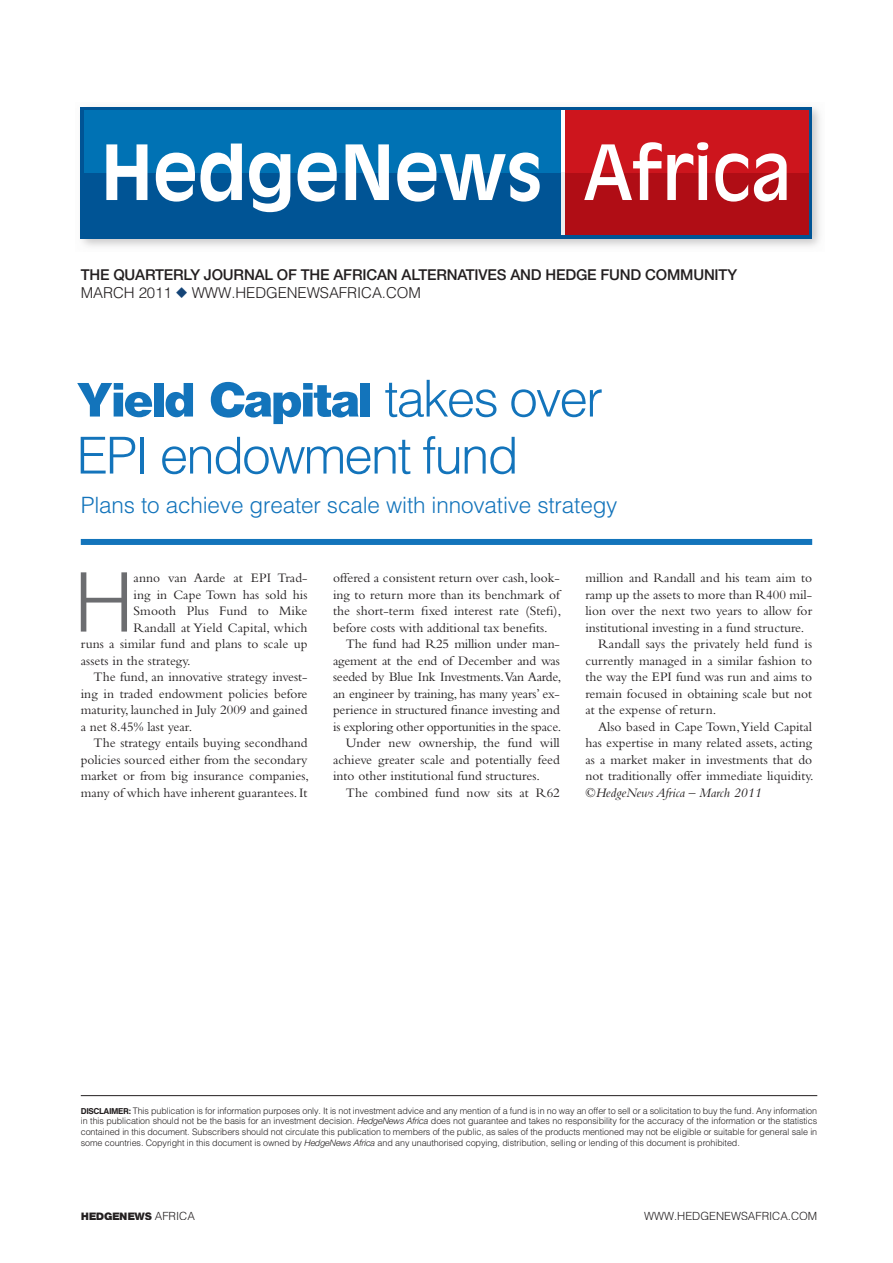
<style>
.page{position:relative;width:893px;height:1263px;background:#fff}
.page>*{position:absolute;margin:0;border:0;box-sizing:border-box;transform-origin:0 0}
.t1{font:82.2px "H214 Helvetica Light";color:#6c6d70}
.t2{font:51px "H74 Helvetica Bold";letter-spacing:-.005em;color:#1374bb}
.t3{font:51px "H214 Helvetica Light";letter-spacing:-.035em;color:#1374bb}
.t4{font:22.5px "H214 Helvetica Light";letter-spacing:-.005em;color:#1374bb}
.t5{font:500 15px "Helvetica Neue";letter-spacing:-.01em;color:#231f20}
.t6{font:15px "H214 Helvetica Light";letter-spacing:-.005em;color:#231f20}
.t7{font:13.5px/16.5px "Bembo";color:#231f20;text-align:justify}
.t8{font:italic 13.5px "Bembo";color:#231f20}
.t9{font:11.25px "H214 Helvetica Light";color:#231f20}
.t10{font:11.25px "H74 Helvetica Bold";color:#231f20}
.t11{font:9px/10.8px "H214 Helvetica Light";letter-spacing:-.01em;color:#231f20;text-align:justify}
.s1{font-family:"H214 Helvetica Light"}
.s2{font-style:normal}
.s3{font-family:"H73 Helvetica Medium"}
.s4{font-family:"Helvetica Neue";font-weight:300;font-style:italic}
</style>
<div class="page">
<hr style="left:81px;top:1095px;width:736px;height:1px;background:#231f20">
<div style="left:76px;top:102px;width:749px;height:149px;background:#231f20;opacity:.25"></div>
<div style="left:81px;top:107px;width:731px;height:131px;background:#005495"></div>
<div style="left:84px;top:110px;width:478px;height:63px;background:#0072b4"></div>
<div style="left:565px;top:110px;width:243px;height:125px;background:#b00d15"></div>
<div style="left:565px;top:110px;width:243px;height:63px;background:#cd151d"></div>
<hr style="left:562px;top:110px;width:3px;height:125px;background:#fff">
<hr style="left:562px;top:173px;width:3px;height:62px;background:#eeeeef">
<svg style="left:106px;top:144px;width:41px;height:56px"></svg>
<svg style="left:156px;top:144px;width:86px;height:58px"></svg>
<svg style="left:249px;top:153px;width:41px;height:59px"></svg>
<svg style="left:297px;top:153px;width:40px;height:49px"></svg>
<svg style="left:346px;top:144px;width:43px;height:56px"></svg>
<svg style="left:397px;top:152px;width:143px;height:50px"></svg>
<svg style="left:584px;top:142px;width:124px;height:58px"></svg>
<svg style="left:715px;top:153px;width:33px;height:49px"></svg>
<svg style="left:754px;top:153px;width:33px;height:49px"></svg>
<div style="left:81px;top:539px;width:731px;height:6px;background:#1374bb"></div>
<p class="t5" style="left:81px;top:265px;width:658px">THE QUARTERLY JOURNAL OF THE AFRICAN ALTERNATIVES AND HEDGE FUND COMMUNITY</p>
<p class="t6" style="left:81px;top:283px;width:93px">MARCH 2011</p>
<p class="t6" style="left:192px;top:283px;width:231px">WWW.HEDGENEWSAFRICA.COM</p>
<h2 class="t2" style="left:77px;top:372px;width:528px">Yield Capital <span class="s1">takes over</span></h2>
<h2 class="t3" style="left:77px;top:424px;width:444px">EPI endowment fund</h2>
<h3 class="t4" style="left:81px;top:491px;width:538px">Plans to achieve greater scale with innovative strategy</h3>
<h1 class="t1" style="left:74px;top:551px;width:61px">H</h1>
<p class="t7" style="left:134px;top:569px;width:175px">anno van Aarde at EPI Trad-</p>
<p class="t7" style="left:134px;top:586px;width:176px">ing in Cape Town has sold his</p>
<p class="t7" style="left:134px;top:602px;width:175px">Smooth Plus Fund to Mike</p>
<p class="t7" style="left:134px;top:619px;width:175px">Randall at Yield Capital, which</p>
<p class="t7" style="left:81px;top:635px;width:228px">runs a similar fund and plans to scale up</p>
<p class="t7" style="left:81px;top:652px;width:111px">assets in the strategy.</p>
<p class="t7" style="left:94px;top:668px;width:216px">The fund, an innovative strategy invest-</p>
<p class="t7" style="left:81px;top:685px;width:228px">ing in traded endowment policies before</p>
<p class="t7" style="left:81px;top:701px;width:228px">maturity, launched in July 2009 and gained</p>
<p class="t7" style="left:81px;top:718px;width:113px">a net 8.45% last year.</p>
<p class="t7" style="left:94px;top:734px;width:216px">The strategy entails buying secondhand</p>
<p class="t7" style="left:81px;top:751px;width:228px">policies sourced either from the secondary</p>
<p class="t7" style="left:81px;top:767px;width:230px">market or from big insurance companies,</p>
<p class="t7" style="left:81px;top:784px;width:228px">many of which have inherent guarantees. It</p>
<p class="t7" style="left:333px;top:569px;width:230px">offered a consistent return over cash, look&shy;ing to return more than its benchmark of the short-term fixed interest rate (Stefi), before costs with additional tax benefits.</p>
<p class="t7" style="left:346px;top:635px;width:216px">The fund had R25 million under man-</p>
<p class="t7" style="left:333px;top:652px;width:228px">agement at the end of December and was</p>
<p class="t7" style="left:333px;top:668px;width:230px">seeded by Blue Ink Investments. Van Aarde,</p>
<p class="t7" style="left:333px;top:685px;width:228px">an engineer by training, has many years’ ex-</p>
<p class="t7" style="left:333px;top:701px;width:228px">perience in structured finance investing and</p>
<p class="t7" style="left:333px;top:718px;width:230px">is exploring other opportunities in the space.</p>
<p class="t7" style="left:346px;top:734px;width:216px">Under new ownership, the fund will</p>
<p class="t7" style="left:333px;top:751px;width:228px">achieve greater scale and potentially feed</p>
<p class="t7" style="left:333px;top:767px;width:208px">into other institutional fund structures.</p>
<p class="t7" style="left:346px;top:784px;width:216px">The combined fund now sits at R62</p>
<p class="t7" style="left:585px;top:569px;width:228px">million and Randall and his team aim to</p>
<p class="t7" style="left:585px;top:586px;width:228px">ramp up the assets to more than R400 mil-</p>
<p class="t7" style="left:585px;top:602px;width:228px">lion over the next two years to allow for</p>
<p class="t7" style="left:585px;top:619px;width:220px">institutional investing in a fund structure.</p>
<p class="t7" style="left:598px;top:635px;width:216px">Randall says the privately held fund is</p>
<p class="t7" style="left:585px;top:652px;width:228px">currently managed in a similar fashion to</p>
<p class="t7" style="left:585px;top:668px;width:228px">the way the EPI fund was run and aims to</p>
<p class="t7" style="left:585px;top:685px;width:228px">remain focused in obtaining scale but not</p>
<p class="t7" style="left:585px;top:701px;width:132px">at the expense of return.</p>
<p class="t7" style="left:598px;top:718px;width:215px">Also based in Cape Town, Yield Capital</p>
<p class="t7" style="left:585px;top:734px;width:228px">has expertise in many related assets, acting</p>
<p class="t7" style="left:585px;top:751px;width:228px">as a market maker in investments that do</p>
<p class="t7" style="left:585px;top:767px;width:230px">not traditionally offer immediate liquidity.</p>
<p class="t8" style="left:585px;top:784px;width:177px"><span class="s2">©</span>HedgeNews Africa – March 2011</p>
<p class="t11" style="left:81px;top:1105px;width:738px"><span class="s3">DISCLAIMER:</span> This publication is for information purposes only. It is not investment advice and any mention of a fund is in no way an offer to sell or a solicitation to buy the fund. Any information in this publication should not be the basis for an investment decision. <span class="s4">HedgeNews Africa</span> does not guarantee and takes no responsibility for the accuracy of the information or the statistics contained in this document. Subscribers should not circulate this publication to members of the public, as sales of the products mentioned may not be eligible or suitable for general sale in some countries. Copyright in this document is owned by <span class="s4">HedgeNews Africa</span> and any unauthorised copying, distribution, selling or lending of this document is prohibited.</p>
<p class="t10" style="left:81px;top:1209px;width:116px">HEDGENEWS <span class="s1">AFRICA</span></p>
<p class="t9" style="left:644px;top:1208px;width:175px">WWW.HEDGENEWSAFRICA.COM</p>
</div>
